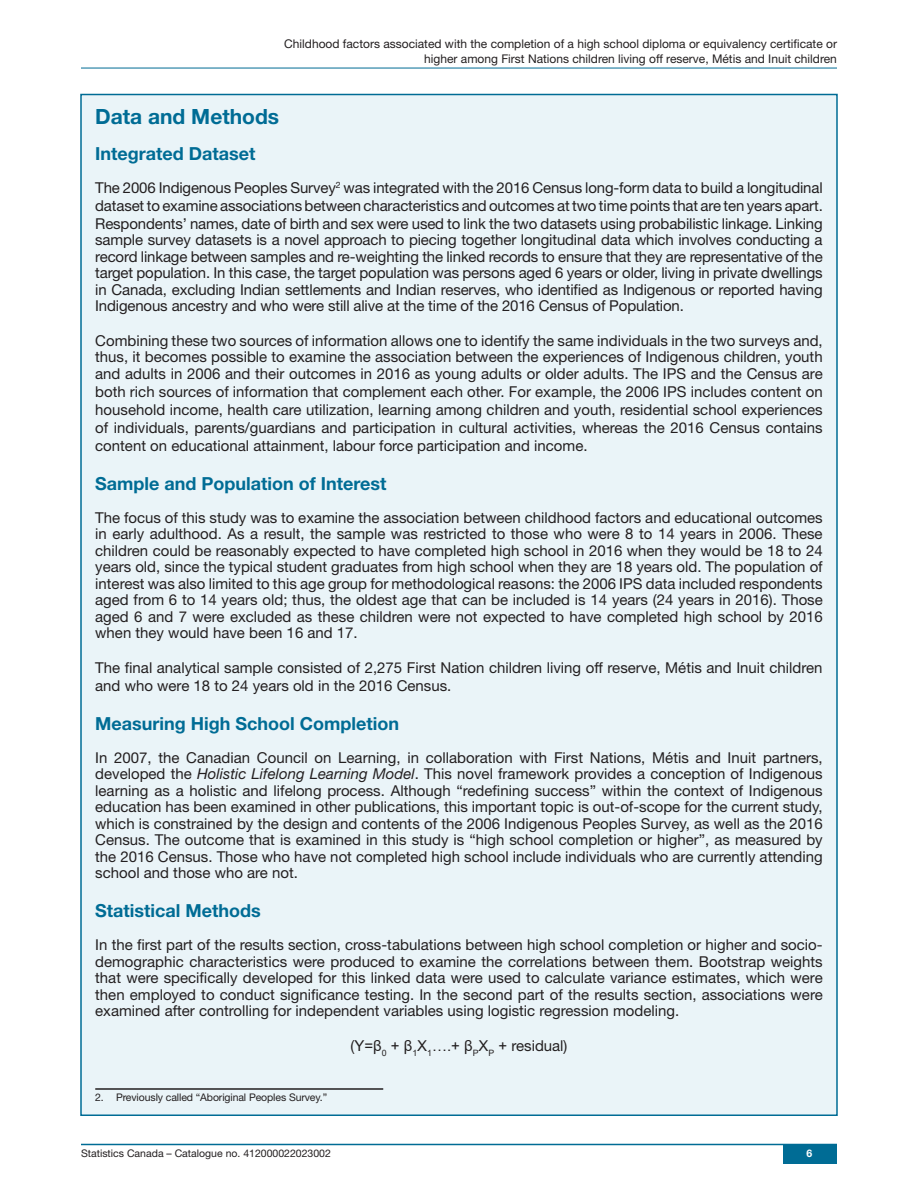
<style>
.page{position:relative;width:918px;height:1188px;background:#fff}
.page>*{position:absolute;margin:0;border:0;box-sizing:border-box;transform-origin:0 0}
.t1{font:700 21px "Helvetica Neue LT Std";color:#006c95}
.t2{font:700 18px "Helvetica Neue LT Std";color:#006c95}
.Body_Text{font:15px/16.5px "Helvetica Neue LT Std";letter-spacing:-.01em;color:#231f20;text-align:justify}
.Body_Text_Last{font:15px/16.5px "Helvetica Neue LT Std";color:#231f20;text-align:justify}
.Body_Text-2{font:15px "Arial";color:#231f20}
.t3{font:12px/15px "Helvetica Neue LT Std";color:#231f20;text-align:right}
.Footnote{font:10.5px "Helvetica Neue LT Std";color:#231f20}
.t4{font:700 10.5px "Helvetica Neue LT Std";color:#fff}
.s1{font-style:italic}
.s2{font-family:"Helvetica Neue LT Std"}
</style>
<div class="page">
<div style="left:81px;top:94px;width:756px;height:1021px;background:#eaf4f8"></div>
<hr style="left:95px;top:1088px;width:288px;height:2px;background:#231f20">
<hr style="left:81px;top:68px;width:756px;height:1px;background:#006c95">
<div style="left:783px;top:1145px;width:54px;height:19px;background:#006c95"></div>
<hr style="left:81px;top:1144px;width:756px;height:1px;background:#006c95">
<p class="t3" style="left:284px;top:36px;width:554px">Childhood factors associated with the completion of a high school diploma or equivalency certificate or higher among First Nations children living off reserve, Métis and Inuit children</p>
<h1 class="t1" style="left:95px;top:103px;width:185px">Data and Methods</h1>
<h2 class="t2" style="left:95px;top:142px;width:162px">Integrated Dataset</h2>
<p class="Body_Text" style="left:95px;top:178px;width:729px;line-height:18px">The 2006 Indigenous Peoples Survey<sup>2</sup> was integrated with the 2016 Census long-form data to build a longitudinal dataset to examine associations between characteristics and outcomes at two time points that are ten years apart.<br>Respondents’ names, date of birth and sex were used to link the two datasets using probabilistic linkage. Linking</p>
<p class="Body_Text" style="left:95px;top:231px;width:729px">sample survey datasets is a novel approach to piecing together longitudinal data which involves conducting a record linkage between samples and re-weighting the linked records to ensure that they are representative of the target population. In this case, the target population was persons aged 6 years or older, living in private dwellings in Canada, excluding Indian settlements and Indian reserves, who identified as Indigenous or reported having Indigenous ancestry and who were still alive at the time of the 2016 Census of Population.</p>
<p class="Body_Text_Last" style="left:95px;top:332px;width:729px">Combining these two sources of information allows one to identify the same individuals in the two surveys and, thus, it becomes possible to examine the association between the experiences of Indigenous children, youth and adults in 2006 and their outcomes in 2016 as young adults or older adults. The IPS and the Census are</p>
<p class="Body_Text_Last" style="left:95px;top:382px;width:729px;line-height:18px">both rich sources of information that complement each other. For example, the 2006 IPS includes content on household income, health care utilization, learning among children and youth, residential school experiences of individuals, parents/guardians and participation in cultural activities, whereas the 2016 Census contains content on educational attainment, labour force participation and income.</p>
<h2 class="t2" style="left:95px;top:472px;width:293px">Sample and Population of Interest</h2>
<p class="Body_Text" style="left:95px;top:509px;width:729px">The focus of this study was to examine the association between childhood factors and educational outcomes in early adulthood. As a result, the sample was restricted to those who were 8 to 14 years in 2006. These children could be reasonably expected to have completed high school in 2016 when they would be 18 to 24 years old, since the typical student graduates from high school when they are 18 years old. The population of interest was also limited to this age group for methodological reasons: the 2006 IPS data included respondents aged from 6 to 14 years old; thus, the oldest age that can be included is 14 years (24 years in 2016). Those aged 6 and 7 were excluded as these children were not expected to have completed high school by 2016 when they would have been 16 and 17.</p>
<p class="Body_Text_Last" style="left:95px;top:658px;width:729px;line-height:18px">The final analytical sample consisted of 2,275 First Nation children living off reserve, Métis and Inuit children and who were 18 to 24 years old in the 2016 Census.</p>
<h2 class="t2" style="left:95px;top:712px;width:305px">Measuring High School Completion</h2>
<p class="Body_Text_Last" style="left:95px;top:749px;width:729px">In 2007, the Canadian Council on Learning, in collaboration with First Nations, Métis and Inuit partners, developed the <span class="s1">Holistic Lifelong Learning Model</span>. This novel framework provides a conception of Indigenous learning as a holistic and lifelong process. Although “redefining success” within the context of Indigenous education has been examined in other publications, this important topic is out-of-scope for the current study, which is constrained by the design and contents of the 2006 Indigenous Peoples Survey, as well as the 2016<br>Census. The outcome that is examined in this study is “high school completion or higher”, as measured by the 2016 Census. Those who have not completed high school include individuals who are currently attending school and those who are not.</p>
<h2 class="t2" style="left:95px;top:900px;width:167px">Statistical Methods</h2>
<p class="Body_Text" style="left:95px;top:936px;width:729px">In the first part of the results section, cross-tabulations between high school completion or higher and socio&shy;demographic characteristics were produced to examine the correlations between them. Bootstrap weights that were specifically developed for this linked data were used to calculate variance estimates, which were then employed to conduct significance testing. In the second part of the results section, associations were examined after controlling for independent variables using logistic regression modeling.</p>
<p class="Body_Text-2" style="left:350px;top:1035px;width:219px"><span class="s2">(</span>Y=β<sub>0</sub> + β<sub>1</sub>X<sub>1</sub>….+ β<sub>Ρ</sub>X<sub>P</sub> + <span class="s2">residual)</span></p>
<p class="Footnote" style="left:95px;top:1091px;width:233px">2. Previously called “Aboriginal Peoples Survey.”</p>
<p class="Footnote" style="left:81px;top:1147px;width:251px">Statistics Canada – Catalogue no. 412000022023002</p>
<p class="t4" style="left:806px;top:1147px;width:7px">6</p>
</div>
